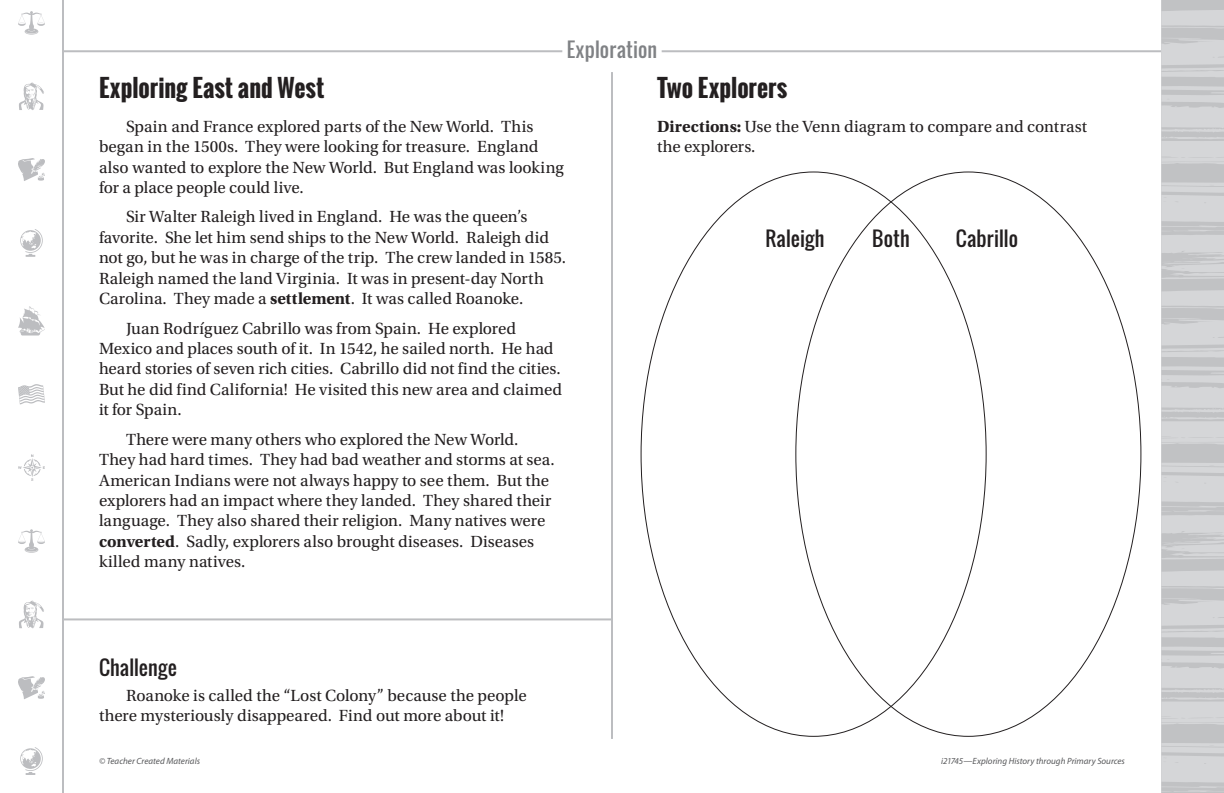
<style>
.page{position:relative;width:1224px;height:793px;background:#fff}
.page>*{position:absolute;margin:0;border:0;box-sizing:border-box;transform-origin:0 0}
.t1{font:700 24px "Oswald";color:#231f20}
.t2{font:20px "Oswald";letter-spacing:.005em;color:#231f20}
.t3{font:20px "Oswald";letter-spacing:.005em;color:#808285}
.t4{font:17px/20.4px "Utopia Std";color:#231f20}
.t5{font:italic 9px "Myriad Pro";color:#57585a}
.s1{font-weight:700}
</style>
<div class="page">
<svg style="left:1161px;top:11px;width:63px;height:764px;background:#cdced0"></svg>
<hr style="left:63px;top:50px;width:1098px;height:2px;background:#bcbdc0">
<hr style="left:62px;top:0;width:2px;height:792px;background:#bcbdc0">
<hr style="left:611px;top:72px;width:2px;height:666px;background:#bcbdc0">
<svg style="left:18px;top:454px;width:27px;height:26px"></svg>
<svg style="left:20px;top:747px;width:23px;height:27px"></svg>
<svg style="left:18px;top:306px;width:27px;height:29px"></svg>
<svg style="left:18px;top:529px;width:27px;height:23px"></svg>
<svg style="left:18px;top:384px;width:27px;height:20px"></svg>
<svg style="left:18px;top:676px;width:27px;height:22px"></svg>
<svg style="left:19px;top:600px;width:25px;height:28px"></svg>
<svg style="left:20px;top:229px;width:23px;height:28px"></svg>
<svg style="left:18px;top:11px;width:27px;height:24px"></svg>
<svg style="left:18px;top:158px;width:27px;height:23px"></svg>
<svg style="left:19px;top:82px;width:25px;height:28px"></svg>
<div style="left:562px;top:42px;width:100px;height:20px;background:#fff"></div>
<hr style="left:63px;top:618px;width:549px;height:2px;background:#bcbdc0">
<svg style="left:1161px;top:0;width:63px;height:11px"></svg>
<svg style="left:1161px;top:775px;width:63px;height:18px"></svg>
<p class="t3" style="left:567px;top:34px;width:92px">Exploration</p>
<h1 class="t1" style="left:99px;top:69px;width:227px">Exploring East and West</h1>
<p class="t4" style="left:99px;top:116px;width:466px;text-indent:27px">Spain and France explored parts of the New World. This began in the 1500s. They were looking for treasure. England also wanted to explore the New World. But England was looking for a place people could live.</p>
<p class="t4" style="left:99px;top:207px;width:469px;text-indent:27px">Sir Walter Raleigh lived in England. He was the queen’s favorite. She let him send ships to the New World. Raleigh did not go, but he was in charge of the trip. The crew landed in 1585.<br>Raleigh named the land Virginia. It was in present-day North Carolina. They made a <span class="s1">settlement</span>. It was called Roanoke.</p>
<p class="t4" style="left:99px;top:318px;width:465px;text-indent:27px">Juan Rodríguez Cabrillo was from Spain. He explored Mexico and places south of it. In 1542, he sailed north. He had heard stories of seven rich cities. Cabrillo did not find the cities.<br>But he did find California! He visited this new area and claimed it for Spain.</p>
<p class="t4" style="left:99px;top:429px;width:457px;text-indent:27px">There were many others who explored the New World.<br>They had hard times. They had bad weather and storms at sea.<br>American Indians were not always happy to see them. But the explorers had an impact where they landed. They shared their language. They also shared their religion. Many natives were <span class="s1">converted</span>. Sadly, explorers also brought diseases. Diseases killed many natives.</p>
<p class="t2" style="left:99px;top:651px;width:79px">Challenge</p>
<p class="t4" style="left:99px;top:685px;width:429px;text-indent:27px">Roanoke is called the “Lost Colony” because the people there mysteriously disappeared. Find out more about it!</p>
<h1 class="t1" style="left:657px;top:69px;width:132px">Two Explorers</h1>
<p class="t4" style="left:657px;top:116px;width:431px"><span class="s1">Directions:</span> Use the Venn diagram to compare and contrast the explorers.</p>
<p class="t2" style="left:765px;top:223px;width:61px">Raleigh</p>
<p class="t2" style="left:872px;top:223px;width:39px">Both</p>
<p class="t2" style="left:956px;top:223px;width:64px">Cabrillo</p>
<p class="t5" style="left:99px;top:755px;width:103px">© Teacher Created Materials</p>
<p class="t5" style="left:941px;top:755px;width:185px">i21745—Exploring History through Primary Sources</p>
</div>
